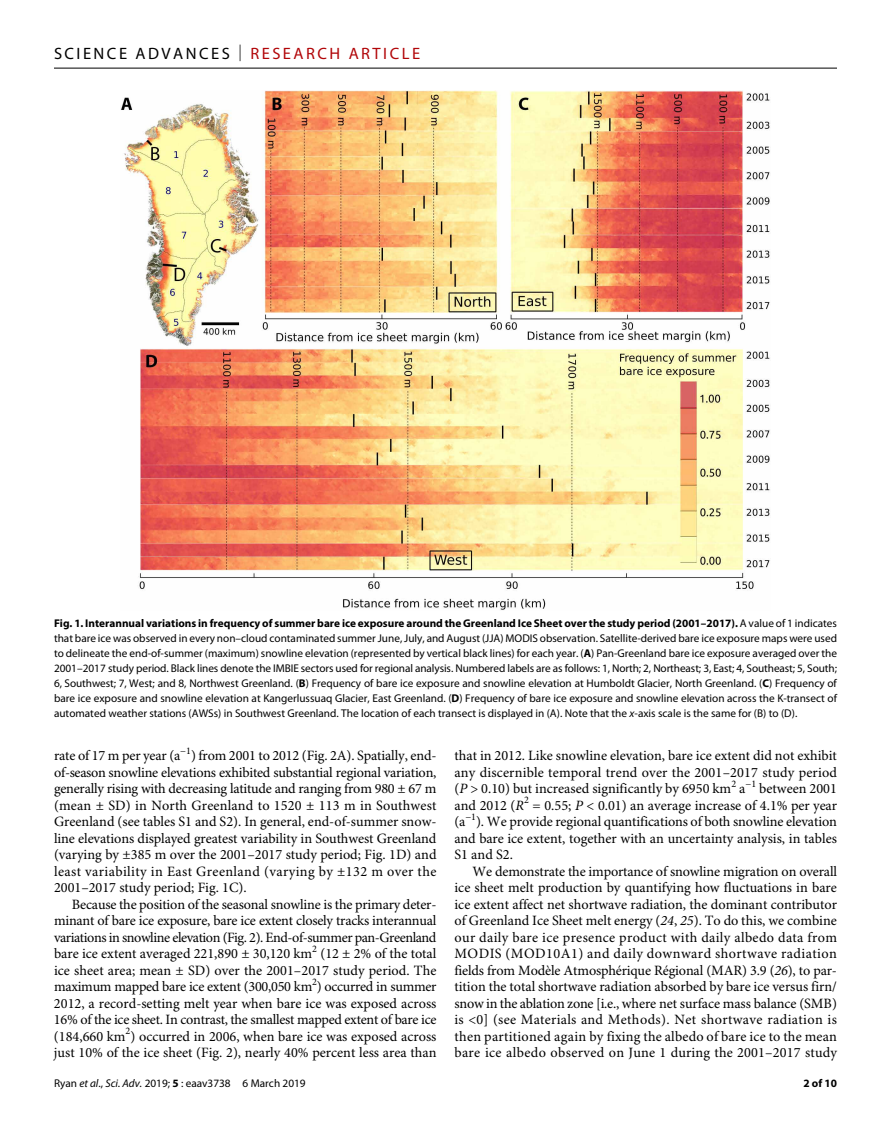
<style>
.page{position:relative;width:891px;height:1134px;background:#fff}
.page>*{position:absolute;margin:0;border:0;box-sizing:border-box;transform-origin:0 0}
.t1{font:16.5px "Myriad Pro";letter-spacing:.15em;color:#000}
.t2{font:14.25px/16.5px "Minion Pro";color:#000;text-align:justify}
.t3{font:11.25px/15px "Myriad Pro";color:#000;text-align:justify}
.t4{font:700 11.25px "Myriad Pro";color:#000}
.s1{font-weight:300}
.s2{color:#b10508}
.s3{font-weight:700}
.s4{font-style:italic}
</style>
<div class="page">
<hr style="left:54px;top:68px;width:783px;height:1px;background:#000">
<img style="left:121px;top:90px;width:649px;height:520px">
<p class="t1" style="left:54px;top:40px;width:368px">SCIENCE ADVANCES <span class="s1">|</span> <span class="s2">RESEARCH ARTICLE</span></p>
<p class="t3" style="left:54px;top:616px;width:785px"><span class="s3">Fig. 1. Interannual variations in frequency of summer bare ice exposure around the Greenland Ice Sheet over the study period (2001–2017).</span> A value of 1 indicates that bare ice was observed in every non–cloud contaminated summer June, July, and August (JJA) MODIS observation. Satellite-derived bare ice exposure maps were used to delineate the end-of-summer (maximum) snowline elevation (represented by vertical black lines) for each year. (<span class="s3">A</span>) Pan-Greenland bare ice exposure averaged over the 2001–2017 study period. Black lines denote the IMBIE sectors used for regional analysis. Numbered labels are as follows: 1, North; 2, Northeast; 3, East; 4, Southeast; 5, South; 6, Southwest; 7, West; and 8, Northwest Greenland. (<span class="s3">B</span>) Frequency of bare ice exposure and snowline elevation at Humboldt Glacier, North Greenland. (<span class="s3">C</span>) Frequency of bare ice exposure and snowline elevation at Kangerlussuaq Glacier, East Greenland. (<span class="s3">D</span>) Frequency of bare ice exposure and snowline elevation across the K-transect of automated weather stations (AWSs) in Southwest Greenland. The location of each transect is displayed in (A). Note that the <span class="s4">x</span>-axis scale is the same for (B) to (D).</p>
<p class="t2" style="left:54px;top:749px;width:384px">rate of 17 m per year (a<sup>−1</sup>) from 2001 to 2012 (Fig. 2A). Spatially, end&shy;of-season snowline elevations exhibited substantial regional variation, generally rising with decreasing latitude and ranging from 980 ± 67 m (mean ± SD) in North Greenland to 1520 ± 113 m in Southwest Greenland (see tables S1 and S2). In general, end-of-summer snow&shy;line elevations displayed greatest variability in Southwest Greenland (varying by ±385 m over the 2001–2017 study period; Fig. 1D) and least variability in East Greenland (varying by ±132 m over the 2001–2017 study period; Fig. 1C).</p>
<p class="t2" style="left:54px;top:897px;width:384px;text-indent:18px">Because the position of the seasonal snowline is the primary deter&shy;minant of bare ice exposure, bare ice extent closely tracks interannual variations in snowline elevation (Fig. 2). End-of-summer pan-Greenland bare ice extent averaged 221,890 ± 30,120 km<sup>2</sup> (12 ± 2% of the total ice sheet area; mean ± SD) over the 2001–2017 study period. The maximum mapped bare ice extent (300,050 km<sup>2</sup>) occurred in summer 2012, a record-setting melt year when bare ice was exposed across 16% of the ice sheet. In contrast, the smallest mapped extent of bare ice (184,660 km<sup>2</sup>) occurred in 2006, when bare ice was exposed across just 10% of the ice sheet (Fig. 2), nearly 40% percent less area than</p>
<p class="t3" style="left:54px;top:1076px;width:253px">Ryan <span class="s4">et al</span>., <span class="s4">Sci. Adv.</span> 2019; <span class="s3">5</span> : eaav3738 6 March 2019</p>
<p class="t2" style="left:454px;top:749px;width:384px">that in 2012. Like snowline elevation, bare ice extent did not exhibit any discernible temporal trend over the 2001–2017 study period (<span class="s4">P</span> &gt; 0.10) but increased significantly by 6950 km<sup>2</sup> a<sup>−1</sup> between 2001 and 2012 (<span class="s4">R</span><sup>2</sup> = 0.55; <span class="s4">P</span> &lt; 0.01) an average increase of 4.1% per year (a<sup>−1</sup>). We provide regional quantifications of both snowline elevation and bare ice extent, together with an uncertainty analysis, in tables S1 and S2.</p>
<p class="t2" style="left:454px;top:864px;width:384px;text-indent:18px">We demonstrate the importance of snowline migration on overall ice sheet melt production by quantifying how fluctuations in bare ice extent affect net shortwave radiation, the dominant contributor of Greenland Ice Sheet melt energy (<span class="s4">24</span>, <span class="s4">25</span>). To do this, we combine our daily bare ice presence product with daily albedo data from MODIS (MOD10A1) and daily downward shortwave radiation fields from Modèle Atmosphérique Régional (MAR) 3.9 (<span class="s4">26</span>), to par&shy;tition the total shortwave radiation absorbed by bare ice versus firn/ snow in the ablation zone [i.e., where net surface mass balance (SMB) is &lt;0] (see Materials and Methods). Net shortwave radiation is then partitioned again by fixing the albedo of bare ice to the mean bare ice albedo observed on June 1 during the 2001–2017 study</p>
<p class="t4" style="left:803px;top:1074px;width:35px">2 of 10</p>
</div>
